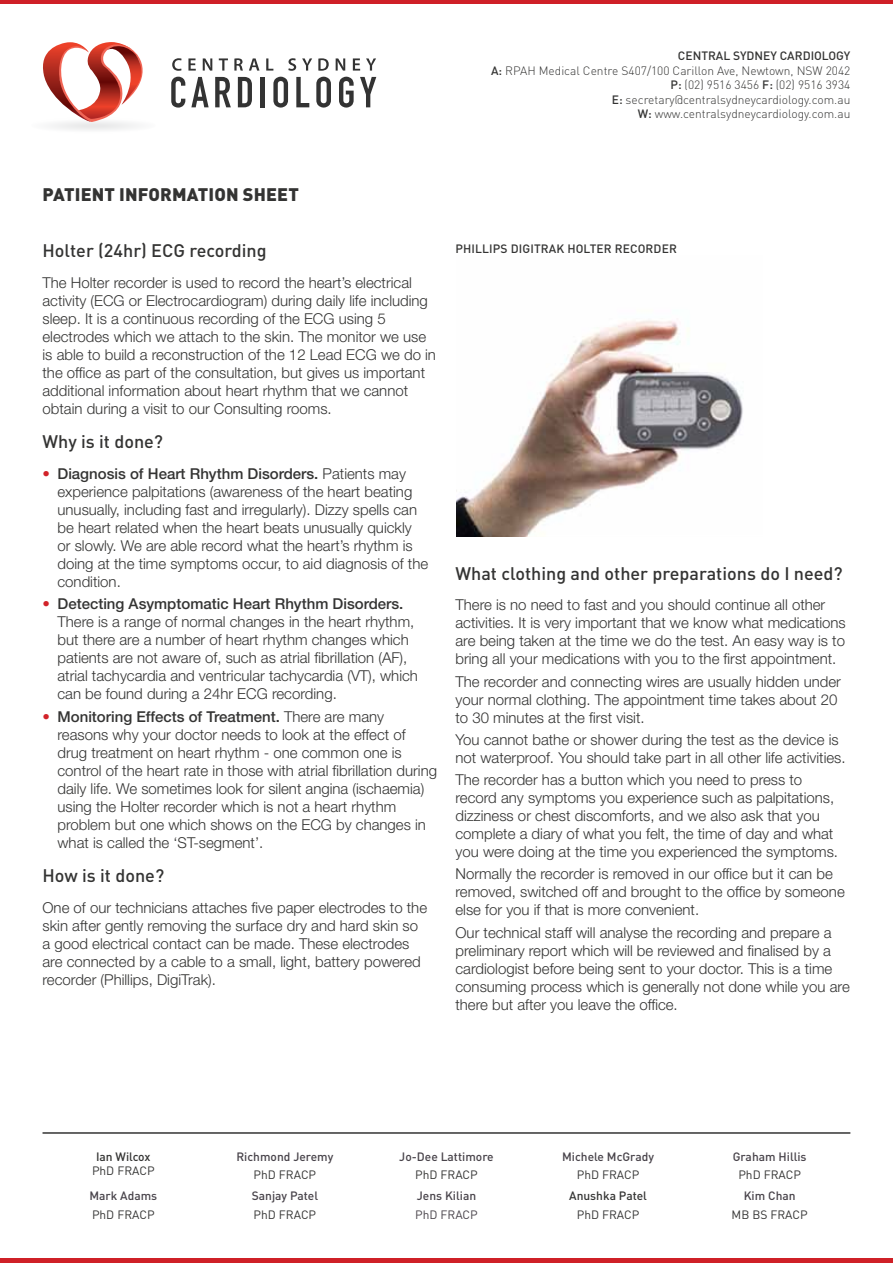
<style>
.page{position:relative;width:893px;height:1263px;background:#fff}
.page>*{position:absolute;margin:0;border:0;box-sizing:border-box;transform-origin:0 0}
.t1{font:500 18px "DIN Pro";color:#343433}
.t2{font:900 18px "DIN Pro";letter-spacing:.01em;color:#343433}
.t3{font:300 15px/18px "Helvetica Neue LT Std";color:#343433}
.t4{font:300 12px/14.4px "DIN Pro";color:#343433;text-align:right}
.t5{font:500 12px "DIN Pro";color:#48434a}
.t6{font:12px "DIN Pro";color:#343433}
.t7{font:500 12px "DIN Pro";color:#343433}
.t8{font:12px "DIN Pro";color:#48434a}
.s1{font-weight:500}
.s2{color:#d2232a}
</style>
<div class="page">
<hr style="left:0;top:0;width:893px;height:4px;background:#cf2027">
<hr style="left:0;top:1259px;width:893px;height:4px;background:#cf2027">
<svg style="left:172px;top:58px;width:10px;height:13px"></svg>
<svg style="left:188px;top:58px;width:8px;height:13px"></svg>
<svg style="left:203px;top:58px;width:9px;height:13px"></svg>
<svg style="left:219px;top:58px;width:9px;height:13px"></svg>
<svg style="left:234px;top:58px;width:9px;height:13px"></svg>
<svg style="left:249px;top:58px;width:10px;height:13px"></svg>
<svg style="left:266px;top:58px;width:7px;height:13px"></svg>
<svg style="left:288px;top:58px;width:8px;height:13px"></svg>
<svg style="left:302px;top:58px;width:10px;height:13px"></svg>
<svg style="left:318px;top:58px;width:11px;height:13px"></svg>
<svg style="left:336px;top:58px;width:9px;height:13px"></svg>
<svg style="left:353px;top:58px;width:7px;height:13px"></svg>
<svg style="left:366px;top:58px;width:10px;height:13px"></svg>
<svg style="left:171px;top:77px;width:14px;height:31px"></svg>
<svg style="left:191px;top:77px;width:18px;height:30px"></svg>
<svg style="left:215px;top:77px;width:16px;height:30px"></svg>
<svg style="left:238px;top:77px;width:14px;height:30px"></svg>
<hr style="left:261px;top:77px;width:4px;height:30px;background:#333">
<svg style="left:273px;top:77px;width:15px;height:31px"></svg>
<svg style="left:296px;top:77px;width:13px;height:30px"></svg>
<svg style="left:316px;top:77px;width:15px;height:31px"></svg>
<svg style="left:339px;top:77px;width:15px;height:31px"></svg>
<svg style="left:360px;top:77px;width:16px;height:30px"></svg>
<hr style="left:43px;top:1132px;width:807px;height:2px;background:#343433">
<svg style="left:43px;top:42px;width:100px;height:88px"></svg>
<img style="left:456px;top:320px;width:287px;height:217px">
<p class="t4" style="left:491px;top:48px;width:361px"><span class="s1">CENTRAL SYDNEY CARDIOLOGY<br>A:</span> RPAH Medical Centre S407/100 Carillon Ave, Newtown, NSW 2042<br><span class="s1">P:</span> (02) 9516 3456 <span class="s1">F:</span> (02) 9516 3934<br><span class="s1">E:</span> secretary@centralsydneycardiology.com.au<br><span class="s1">W:</span> www.centralsydneycardiology.com.au</p>
<p class="t2" style="left:43px;top:182px;width:258px">PATIENT INFORMATION SHEET</p>
<p class="t1" style="left:43px;top:238px;width:226px">Holter (24hr) ECG recording</p>
<p class="t3" style="left:43px;top:273px;width:395px">The Holter recorder is used to record the heart’s electrical activity (ECG or Electrocardiogram) during daily life including sleep. It is a continuous recording of the ECG using 5 electrodes which we attach to the skin. The monitor we use is able to build a reconstruction of the 12 Lead ECG we do in the office as part of the consultation, but gives us important additional information about heart rhythm that we cannot obtain during a visit to our Consulting rooms.</p>
<p class="t1" style="left:43px;top:430px;width:122px">Why is it done?</p>
<p class="t3" style="left:58px;top:464px;width:372px;text-indent:-15px"><span class="s2">•</span> <span class="s1">Diagnosis of Heart Rhythm Disorders.</span> Patients may experience palpitations (awareness of the heart beating unusually, including fast and irregularly). Dizzy spells can be heart related when the heart beats unusually quickly or slowly. We are able record what the heart’s rhythm is doing at the time symptoms occur, to aid diagnosis of the condition.</p>
<p class="t3" style="left:58px;top:595px;width:362px;text-indent:-15px"><span class="s2">•</span> <span class="s1">Detecting Asymptomatic Heart Rhythm Disorders.<br></span>There is a range of normal changes in the heart rhythm, but there are a number of heart rhythm changes which patients are not aware of, such as atrial fibrillation (AF), atrial tachycardia and ventricular tachycardia (VT), which can be found during a 24hr ECG recording.</p>
<p class="t3" style="left:58px;top:707px;width:381px;text-indent:-15px"><span class="s2">•</span> <span class="s1">Monitoring Effects of Treatment.</span> There are many reasons why your doctor needs to look at the effect of drug treatment on heart rhythm - one common one is control of the heart rate in those with atrial fibrillation during daily life. We sometimes look for silent angina (ischaemia) using the Holter recorder which is not a heart rhythm problem but one which shows on the ECG by changes in what is called the ‘ST-segment’.</p>
<p class="t1" style="left:43px;top:863px;width:123px">How is it done?</p>
<p class="t3" style="left:43px;top:898px;width:386px">One of our technicians attaches five paper electrodes to the skin after gently removing the surface dry and hard skin so a good electrical contact can be made. These electrodes are connected by a cable to a small, light, battery powered recorder (Phillips, DigiTrak).</p>
<p class="t7" style="left:456px;top:240px;width:15px">Phillips</p>
<p class="t7" style="left:511px;top:240px;width:39px">DigiTrak</p>
<p class="t7" style="left:567px;top:240px;width:24px">Holter</p>
<p class="t7" style="left:615px;top:240px;width:9px">rec</p>
<p class="t7" style="left:638px;top:240px;width:17px">order</p>
<p class="t1" style="left:455px;top:561px;width:389px">What clothing and other preparations do I need?</p>
<p class="t3" style="left:455px;top:596px;width:392px">There is no need to fast and you should continue all other activities. It is very important that we know what medications are being taken at the time we do the test. An easy way is to bring all your medications with you to the first appointment.</p>
<p class="t3" style="left:455px;top:672px;width:387px">The recorder and connecting wires are usually hidden under your normal clothing. The appointment time takes about 20 to 30 minutes at the first visit.</p>
<p class="t3" style="left:455px;top:730px;width:392px">You cannot bathe or shower during the test as the device is not waterproof. You should take part in all other life activities.</p>
<p class="t3" style="left:455px;top:770px;width:384px">The recorder has a button which you need to press to record any symptoms you experience such as palpitations, dizziness or chest discomforts, and we also ask that you complete a diary of what you felt, the time of day and what you were doing at the time you experienced the symptoms.</p>
<p class="t3" style="left:455px;top:865px;width:391px">Normally the recorder is removed in our office but it can be removed, switched off and brought to the office by someone else for you if that is more convenient.</p>
<p class="t3" style="left:455px;top:923px;width:396px">Our technical staff will analyse the recording and prepare a preliminary report which will be reviewed and finalised by a cardiologist before being sent to your doctor. This is a time consuming process which is generally not done while you are there but after you leave the office.</p>
<p class="t7" style="left:96px;top:1148px;width:56px">Ian Wilcox</p>
<p class="t6" style="left:92px;top:1162px;width:64px">PhD FRACP</p>
<p class="t5" style="left:89px;top:1187px;width:69px">Mark Adams</p>
<p class="t6" style="left:92px;top:1206px;width:64px">PhD FRACP</p>
<p class="t5" style="left:236px;top:1148px;width:98px">Richmond Jeremy</p>
<p class="t6" style="left:254px;top:1167px;width:64px">PhD FRACP</p>
<p class="t5" style="left:252px;top:1187px;width:68px">Sanjay Patel</p>
<p class="t6" style="left:254px;top:1206px;width:64px">PhD FRACP</p>
<p class="t5" style="left:399px;top:1148px;width:96px">Jo-Dee Lattimore</p>
<p class="t6" style="left:415px;top:1167px;width:64px">PhD FRACP</p>
<p class="t5" style="left:417px;top:1187px;width:61px">Jens Kilian</p>
<p class="t8" style="left:415px;top:1206px;width:64px">PhD FRACP</p>
<p class="t5" style="left:562px;top:1148px;width:93px">Michele McGrady</p>
<p class="t6" style="left:577px;top:1167px;width:64px">PhD FRACP</p>
<p class="t7" style="left:569px;top:1187px;width:79px">Anushka Patel</p>
<p class="t6" style="left:577px;top:1206px;width:64px">PhD FRACP</p>
<p class="t5" style="left:733px;top:1148px;width:75px">Graham Hillis</p>
<p class="t6" style="left:738px;top:1167px;width:64px">PhD FRACP</p>
<p class="t5" style="left:744px;top:1187px;width:53px">Kim Chan</p>
<p class="t6" style="left:732px;top:1206px;width:78px">MB BS FRACP</p>
</div>
